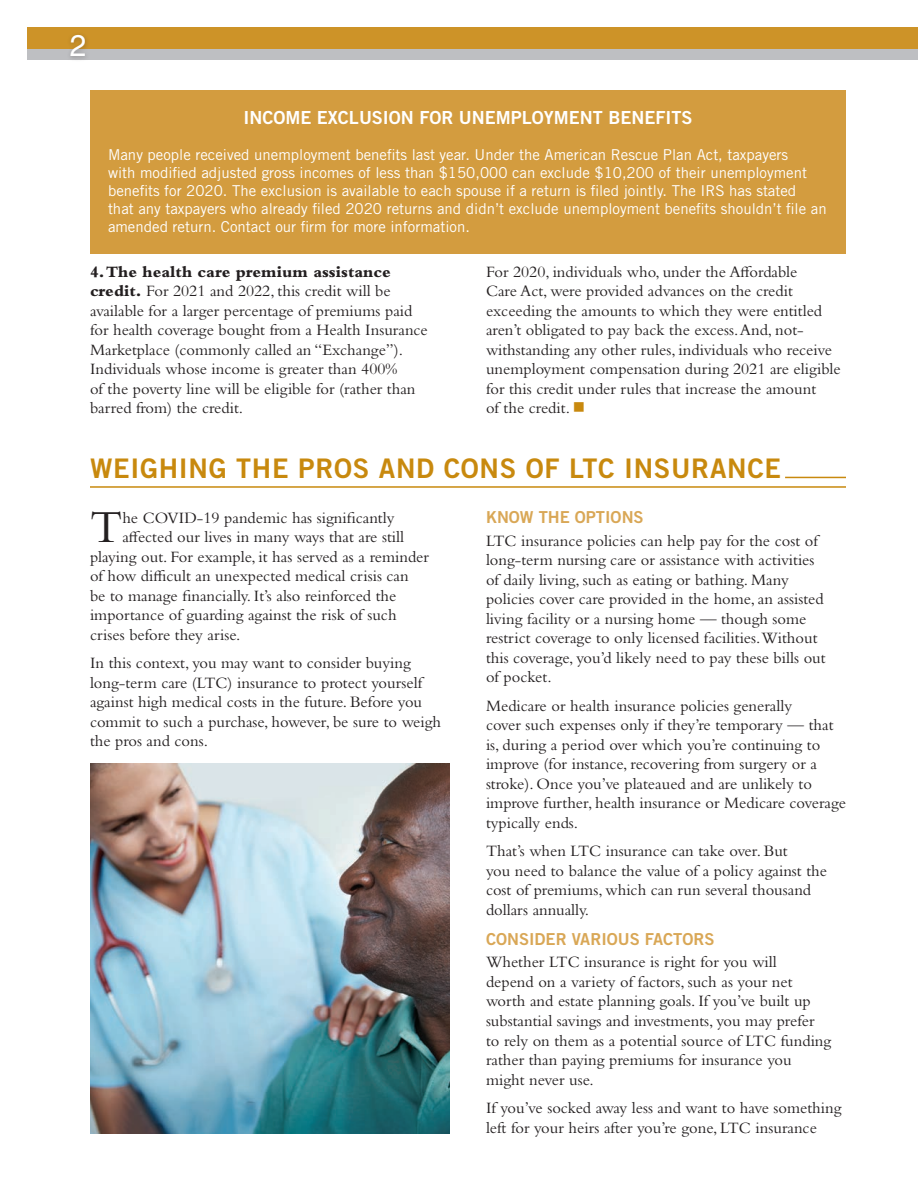
<style>
.page{position:relative;width:918px;height:1188px;background:#fff}
.page>*{position:absolute;margin:0;border:0;box-sizing:border-box;transform-origin:0 0}
.t1{font:47.85px "Bembo Std";color:#231f20}
.t2{font:30px "Helvetica LT Std";color:#fff}
.t3{font:27px "Trade Gothic LT Std Bd 2";letter-spacing:.025em;color:#c8890e}
.t4{font:18px "Trade Gothic LT Std Bd 2";color:#fff}
.t5{font:16.5px/19.5px "Bembo Std";color:#231f20}
.t6{font:16.5px "Trade Gothic LT Std Bd 2";color:#d9a756}
.t7{font:15px/18px "Trade Gothic LT Std";color:#fff}
.s1{font-weight:800}
.s2{color:#c8890e}
</style>
<div class="page">
<div style="left:27px;top:44px;width:891px;height:16px;background:#bebfc2"></div>
<div style="left:27px;top:27px;width:891px;height:22px;background:#cd9328"></div>
<hr style="left:785px;top:477px;width:61px;height:1px;background:#c8890e">
<hr style="left:90px;top:486px;width:756px;height:2px;background:#c8890e">
<div style="left:67px;top:31px;width:24px;height:31px;background:#231f20;opacity:.3"></div>
<img style="left:90px;top:764px;width:360px;height:370px">
<div style="left:90px;top:90px;width:756px;height:164px;background:#d39c3f"></div>
<h2 class="t2" style="left:70px;top:28px;width:18px">2</h2>
<p class="t4" style="left:244px;top:107px;width:450px">INCOME EXCLUSION FOR UNEMPLOYMENT BENEFITS</p>
<p class="t7" style="left:108px;top:146px;width:720px">Many people received unemployment benefits last year. Under the American Rescue Plan Act, taxpayers<br>with modified adjusted gross incomes of less than $150,000 can exclude $10,200 of their unemployment benefits for 2020. The exclusion is available to each spouse if a return is filed jointly. The IRS has stated<br>that any taxpayers who already filed 2020 returns and didn’t exclude unemployment benefits shouldn’t file an amended return. Contact our firm for more information.</p>
<p class="t5" style="left:90px;top:261px;width:339px"><span class="s1">4. The health care premium assistance credit.</span> For 2021 and 2022, this credit will be available for a larger percentage of premiums paid for health coverage bought from a Health Insurance Marketplace (commonly called an “Exchange”).<br>Individuals whose income is greater than 400%<br>of the poverty line will be eligible for (rather than barred from) the credit.</p>
<p class="t5" style="left:486px;top:261px;width:356px">For 2020, individuals who, under the Affordable<br>Care Act, were provided advances on the credit exceeding the amounts to which they were entitled aren’t obligated to pay back the excess. And, not&shy;withstanding any other rules, individuals who receive unemployment compensation during 2021 are eligible for this credit under rules that increase the amount<br>of the credit. <span class="s2">■</span></p>
<h3 class="t3" style="left:90px;top:452px;width:693px">WEIGHING THE PROS AND CONS OF LTC INSURANCE</h3>
<h1 class="t1" style="left:90px;top:499px;width:34px">T</h1>
<p class="t5" style="left:122px;top:507px;width:274px">he COVID-19 pandemic has significantly</p>
<p class="t5" style="left:122px;top:527px;width:283px">affected our lives in many ways that are still</p>
<p class="t5" style="left:90px;top:546px;width:340px">playing out. For example, it has served as a reminder</p>
<p class="t5" style="left:90px;top:566px;width:320px">of how difficult an unexpected medical crisis can</p>
<p class="t5" style="left:90px;top:585px;width:308px">be to manage financially. It’s also reinforced the</p>
<p class="t5" style="left:90px;top:605px;width:308px">importance of guarding against the risk of such</p>
<p class="t5" style="left:90px;top:624px;width:152px">crises before they arise.</p>
<p class="t5" style="left:90px;top:653px;width:353px">In this context, you may want to consider buying long-term care (LTC) insurance to protect yourself against high medical costs in the future. Before you commit to such a purchase, however, be sure to weigh the pros and cons.</p>
<p class="t6" style="left:486px;top:507px;width:159px">KNOW THE OPTIONS</p>
<p class="t5" style="left:486px;top:531px;width:341px">LTC insurance policies can help pay for the cost of long-term nursing care or assistance with activities of daily living, such as eating or bathing. Many policies cover care provided in the home, an assisted living facility or a nursing home — though some restrict coverage to only licensed facilities. Without this coverage, you’d likely need to pay these bills out of pocket.</p>
<p class="t5" style="left:486px;top:696px;width:362px">Medicare or health insurance policies generally<br>cover such expenses only if they’re temporary — that is, during a period over which you’re continuing to improve (for instance, recovering from surgery or a stroke). Once you’ve plateaued and are unlikely to improve further, health insurance or Medicare coverage typically ends.</p>
<p class="t5" style="left:486px;top:841px;width:342px">That’s when LTC insurance can take over. But<br>you need to balance the value of a policy against the cost of premiums, which can run several thousand dollars annually.</p>
<p class="t6" style="left:486px;top:929px;width:230px">CONSIDER VARIOUS FACTORS</p>
<p class="t5" style="left:486px;top:952px;width:347px">Whether LTC insurance is right for you will<br>depend on a variety of factors, such as your net worth and estate planning goals. If you’ve built up substantial savings and investments, you may prefer to rely on them as a potential source of LTC funding rather than paying premiums for insurance you might never use.</p>
<p class="t5" style="left:486px;top:1098px;width:357px">If you’ve socked away less and want to have something left for your heirs after you’re gone, LTC insurance</p>
</div>
